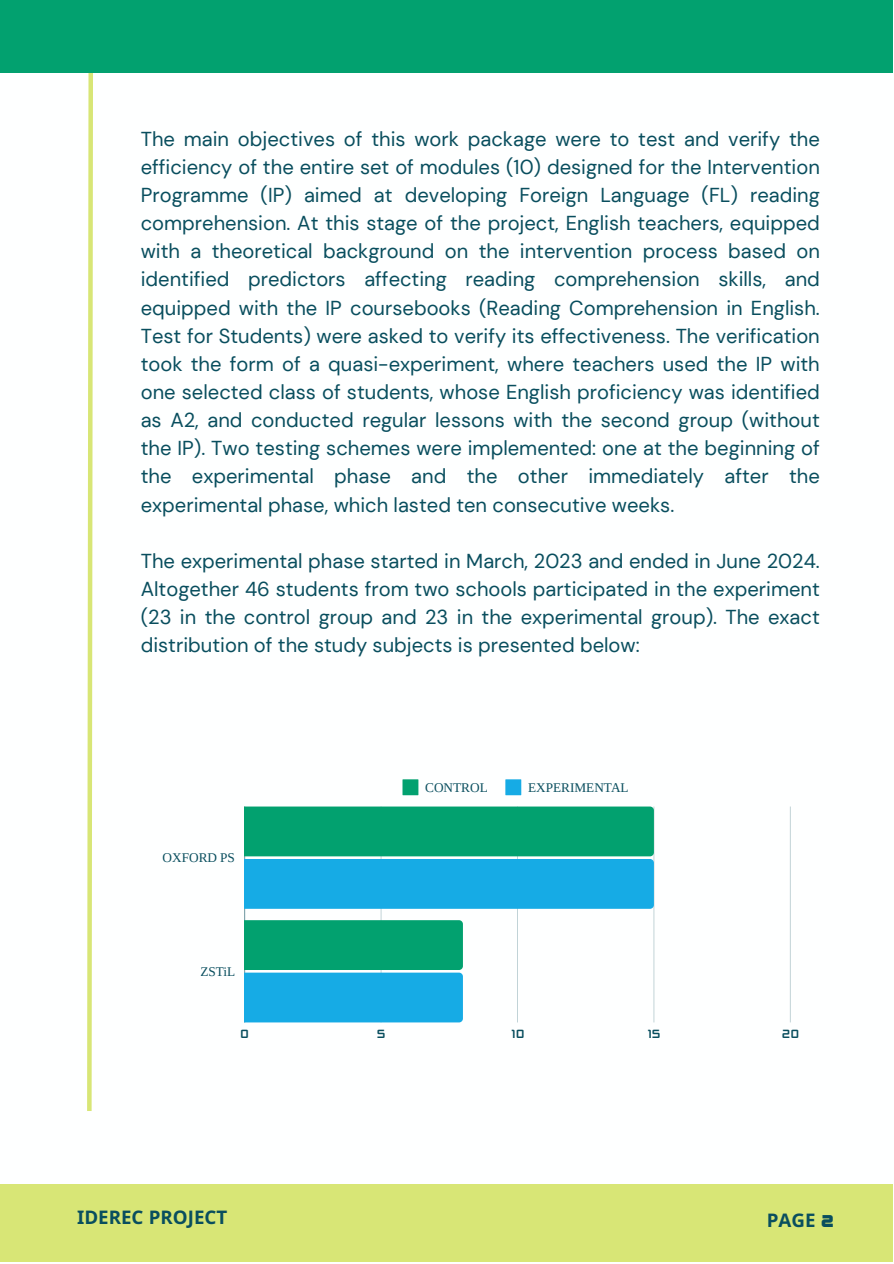
<style>
.page{position:relative;width:894px;height:1264px;background:#fff}
.page>*{position:absolute;margin:0;border:0;box-sizing:border-box;transform-origin:0 0}
.t1{font:20.1px/28.2px "DM Sans";color:#094e5e;text-align:justify}
.t2{font:700 18.75px "Noto Sans";color:#094e5e}
.t3{font:13.2px "Liberation Serif";color:#094e5e}
.t4{font:13.2px "OS Antidott R";color:#094e5e}
.s1{font-family:"OS Antidott R"}
</style>
<div class="page">
<svg style="left:87px;top:73px;width:6px;height:1038px;background:#e1ec97"></svg>
<div style="left:0;top:1184px;width:893px;height:77px;background:#d8e676"></div>
<div style="left:0;top:0;width:893px;height:73px;background:#02a16f"></div>
<svg style="left:402px;top:779px;width:16px;height:16px"></svg>
<svg style="left:505px;top:779px;width:16px;height:16px"></svg>
<hr style="left:244px;top:806px;width:1px;height:216px;background:#094e5e;opacity:.6">
<hr style="left:380px;top:806px;width:1px;height:216px;background:#094e5e;opacity:.25">
<hr style="left:517px;top:806px;width:1px;height:216px;background:#c1d3d7">
<hr style="left:653px;top:806px;width:1px;height:216px;background:#094e5e;opacity:.25">
<hr style="left:789px;top:806px;width:1px;height:216px;background:#f5f8f9">
<svg style="left:244px;top:806px;width:409px;height:102px;background:#13a8ac"></svg>
<svg style="left:244px;top:920px;width:219px;height:102px;background:#12a8ac"></svg>
<p class="t1" style="left:141px;top:125px;width:680px">The main objectives of this work package were to test and verify the efficiency of the entire set of modules (10) designed for the Intervention Programme (IP) aimed at developing Foreign Language (FL) reading comprehension. At this stage of the project, English teachers, equipped with a theoretical background on the intervention process based on identified predictors affecting reading comprehension skills, and equipped with the IP coursebooks (Reading Comprehension in English.<br>Test for Students) were asked to verify its effectiveness. The verification took the form of a quasi-experiment, where teachers used the IP with one selected class of students, whose English proficiency was identified as A2, and conducted regular lessons with the second group (without the IP). Two testing schemes were implemented: one at the beginning of the experimental phase and the other immediately after the experimental phase, which lasted ten consecutive weeks.</p>
<p class="t1" style="left:141px;top:547px;width:680px">The experimental phase started in March, 2023 and ended in June 2024.<br>Altogether 46 students from two schools participated in the experiment (23 in the control group and 23 in the experimental group). The exact distribution of the study subjects is presented below:</p>
<p class="t3" style="left:162px;top:850px;width:74px">OXFORD PS</p>
<p class="t3" style="left:200px;top:963px;width:36px">ZSTiL</p>
<p class="t3" style="left:425px;top:779px;width:64px">CONTROL</p>
<p class="t3" style="left:528px;top:779px;width:102px">EXPERIMENTAL</p>
<p class="t4" style="left:240px;top:1027px;width:10px">0</p>
<p class="t4" style="left:376px;top:1027px;width:10px">5</p>
<p class="t4" style="left:511px;top:1027px;width:15px">10</p>
<p class="t4" style="left:647px;top:1027px;width:14px">15</p>
<p class="t4" style="left:781px;top:1027px;width:19px">20</p>
<h1 class="t2" style="left:77px;top:1203px;width:152px">IDEREC PROJECT</h1>
<h1 class="t2" style="left:766px;top:1206px;width:69px">PAGE <span class="s1">2</span></h1>
</div>
